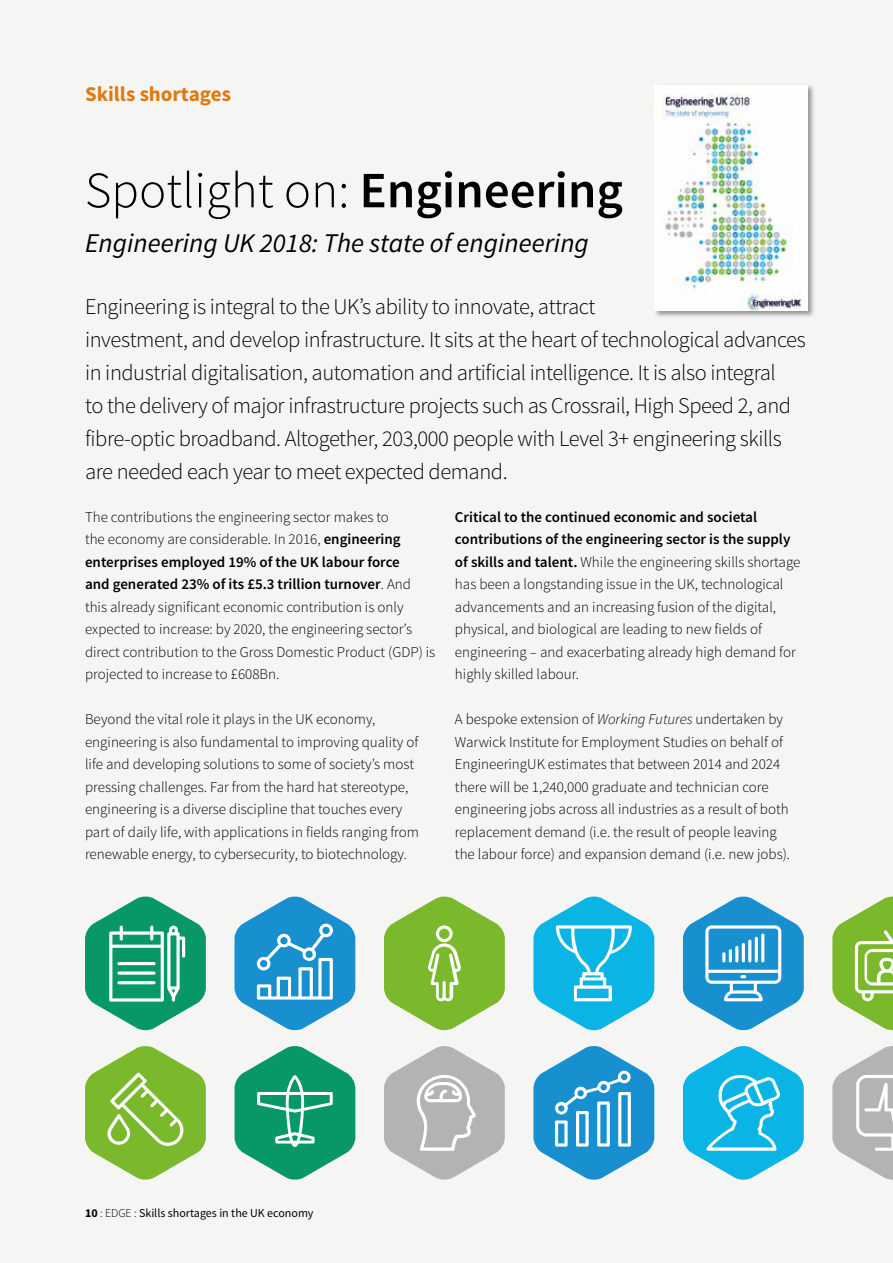
<style>
.page{position:relative;width:893px;height:1263px;background:#f5f6f4}
.page>*{position:absolute;margin:0;border:0;box-sizing:border-box;transform-origin:0 0}
.t1{font:300 51px "Source Sans Pro";color:#000}
.t2{font:italic 27px "Source Sans Pro";color:#000}
.t3{font:300 22.5px/33px "Source Sans Pro";letter-spacing:-.02em;color:#000}
.t4{font:italic 21px "Source Sans Pro";color:#df7a0e}
.t5{font:700 21px "Source Sans Pro";color:#df7a0e}
.t6{font:300 15px/22.5px "Source Sans Pro";color:#000}
.t7{font:12px "Source Sans Pro";color:#000}
.s1{font-weight:700;font-style:normal}
.s2{font-weight:600}
.s3{font-style:italic}
.s4{font-weight:700}
.s5{font-weight:300}
</style>
<div class="page">
<div style="left:654px;top:84px;width:161px;height:234px;background:#000;opacity:.4"></div>
<img style="left:655px;top:85px;width:153px;height:226px">
<svg style="left:85px;top:1046px;width:121px;height:134px"></svg>
<svg style="left:533px;top:1046px;width:121px;height:134px"></svg>
<svg style="left:832px;top:896px;width:61px;height:135px"></svg>
<svg style="left:683px;top:896px;width:121px;height:135px"></svg>
<hr style="left:735px;top:946px;width:3px;height:16px;background:#fff;border-radius:2px">
<hr style="left:742px;top:943px;width:3px;height:19px;background:#fff;border-radius:2px">
<hr style="left:748px;top:940px;width:3px;height:22px;background:#fff;border-radius:2px">
<hr style="left:761px;top:933px;width:3px;height:29px;background:#fff;border-radius:2px">
<hr style="left:755px;top:937px;width:3px;height:25px;background:#fff;border-radius:2px">
<svg style="left:384px;top:896px;width:121px;height:135px"></svg>
<svg style="left:533px;top:896px;width:121px;height:135px"></svg>
<svg style="left:235px;top:896px;width:120px;height:135px"></svg>
<svg style="left:832px;top:1046px;width:61px;height:134px"></svg>
<svg style="left:85px;top:896px;width:121px;height:135px"></svg>
<svg style="left:235px;top:1046px;width:120px;height:134px"></svg>
<svg style="left:683px;top:1046px;width:121px;height:134px"></svg>
<svg style="left:384px;top:1046px;width:121px;height:134px"></svg>
<h3 class="t4" style="left:85px;top:81px;width:161px"><span class="s1">Heading:</span> qualifier</h3>
<h3 class="t5" style="left:85px;top:80px;width:147px">Skills shortages</h3>
<h1 class="t1" style="left:85px;top:159px;width:539px">Spotlight on: <span class="s2">Engineering</span></h1>
<h2 class="t2" style="left:85px;top:227px;width:505px">Engineering UK 2018: The state of engineering</h2>
<p class="t3" style="left:85px;top:290px;width:722px">Engineering is integral to the UK’s ability to innovate, attract<br>investment, and develop infrastructure. It sits at the heart of technological advances in industrial digitalisation, automation and artificial intelligence. It is also integral<br>to the delivery of major infrastructure projects such as Crossrail, High Speed 2, and fibre-optic broadband. Altogether, 203,000 people with Level 3+ engineering skills are needed each year to meet expected demand.</p>
<p class="t6" style="left:85px;top:506px;width:352px">The contributions the engineering sector makes to<br>the economy are considerable. In 2016, <span class="s2">engineering enterprises employed 19% of the UK labour force<br>and generated 23% of its £5.3 trillion turnover</span>. And this already significant economic contribution is only expected to increase: by 2020, the engineering sector’s direct contribution to the Gross Domestic Product (GDP) is projected to increase to £608Bn.</p>
<p class="t6" style="left:85px;top:708px;width:336px">Beyond the vital role it plays in the UK economy, engineering is also fundamental to improving quality of life and developing solutions to some of society’s most pressing challenges. Far from the hard hat stereotype, engineering is a diverse discipline that touches every part of daily life, with applications in fields ranging from renewable energy, to cybersecurity, to biotechnology.</p>
<p class="t6" style="left:455px;top:506px;width:347px"><span class="s2">Critical to the continued economic and societal contributions of the engineering sector is the supply of skills and talent.</span> While the engineering skills shortage has been a longstanding issue in the UK, technological advancements and an increasing fusion of the digital, physical, and biological are leading to new fields of engineering – and exacerbating already high demand for highly skilled labour.</p>
<p class="t6" style="left:455px;top:708px;width:337px">A bespoke extension of <span class="s3">Working Futures</span> undertaken by Warwick Institute for Employment Studies on behalf of EngineeringUK estimates that between 2014 and 2024 there will be 1,240,000 graduate and technician core engineering jobs across all industries as a result of both replacement demand (i.e. the result of people leaving the labour force) and expansion demand (i.e. new jobs).</p>
<p class="t7" style="left:85px;top:1205px;width:230px"><span class="s4">10</span> <span class="s5">: EDGE :</span> Skills shortages in the UK economy</p>
</div>
